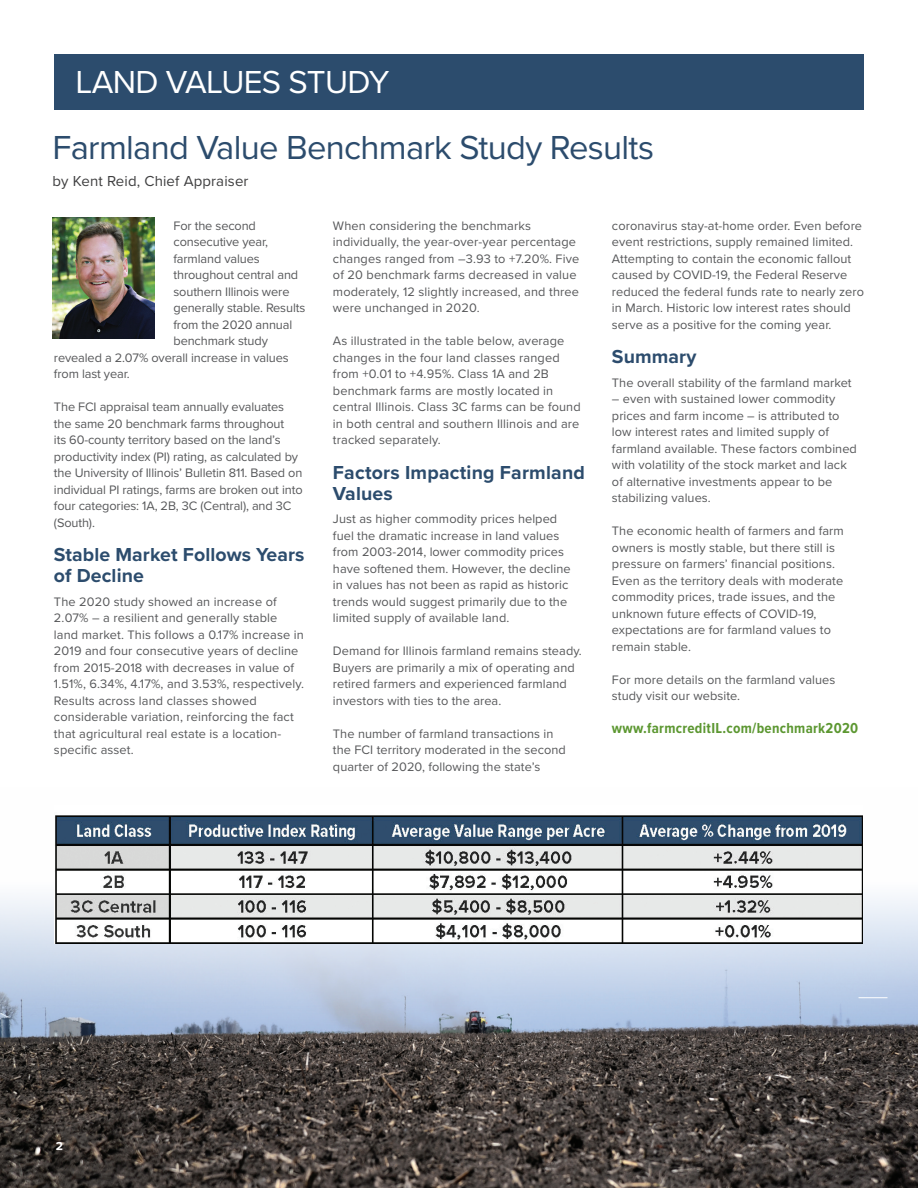
<style>
.page{position:relative;width:918px;height:1188px;background:#fff}
.page>*{position:absolute;margin:0;border:0;box-sizing:border-box;transform-origin:0 0}
.t1{font:34.5px "Proxima Nova";letter-spacing:-.02em;color:#2c4c6d}
.t2{font:33px "Proxima Nova";letter-spacing:-.02em;color:#fff}
.Article_Body_Text{font:700 19.5px/21px "Proxima Nova";letter-spacing:.005em;color:#2c4c6d}
.Article_Body_Text-2{font:700 15px "Proxima Nova Cond";letter-spacing:.02em;color:#5c9731}
.Article_Body_Text-3{font:15px "Proxima Nova";letter-spacing:.01em;color:#3e3e3f}
.Article_Body_Text-4{font:12.75px/16.5px "Proxima Nova";letter-spacing:.005em;color:#57585a}
.t3{font:700 12px "Proxima Nova";color:#fff}
</style>
<div class="page">
<img style="left:0;top:896px;width:918px;height:292px">
<div style="left:54px;top:54px;width:810px;height:56px;background:#2c4c6d"></div>
<img style="left:54px;top:815px;width:809px;height:129px">
<svg style="left:859px;top:997px;width:28px;height:1px"></svg>
<img style="left:53px;top:218px;width:101px;height:120px">
<p class="t2" style="left:76px;top:58px;width:315px">LAND VALUES STUDY</p>
<p class="t1" style="left:53px;top:122px;width:603px">Farmland Value Benchmark Study Results</p>
<p class="Article_Body_Text-3" style="left:53px;top:169px;width:198px">by Kent Reid, Chief Appraiser</p>
<p class="Article_Body_Text-4" style="left:174px;top:217px;width:84px">For the second</p>
<p class="Article_Body_Text-4" style="left:174px;top:233px;width:96px">consecutive year,</p>
<p class="Article_Body_Text-4" style="left:174px;top:250px;width:88px">farmland values</p>
<p class="Article_Body_Text-4" style="left:174px;top:266px;width:126px">throughout central and</p>
<p class="Article_Body_Text-4" style="left:174px;top:283px;width:118px">southern Illinois were</p>
<p class="Article_Body_Text-4" style="left:174px;top:299px;width:133px">generally stable. Results</p>
<p class="Article_Body_Text-4" style="left:174px;top:316px;width:120px">from the 2020 annual</p>
<p class="Article_Body_Text-4" style="left:174px;top:332px;width:96px">benchmark study</p>
<p class="Article_Body_Text-4" style="left:54px;top:349px;width:236px">revealed a 2.07% overall increase in values</p>
<p class="Article_Body_Text-4" style="left:54px;top:365px;width:77px">from last year.</p>
<p class="Article_Body_Text-4" style="left:54px;top:398px;width:250px">The FCI appraisal team annually evaluates the same 20 benchmark farms throughout<br>its 60-county territory based on the land’s productivity index (PI) rating, as calculated by the University of Illinois’ Bulletin 811. Based on individual PI ratings, farms are broken out into four categories: 1A, 2B, 3C (Central), and 3C (South).</p>
<p class="Article_Body_Text" style="left:54px;top:544px;width:252px">Stable Market Follows Years of Decline</p>
<p class="Article_Body_Text-4" style="left:54px;top:593px;width:252px">The 2020 study showed an increase of 2.07% – a resilient and generally stable land market. This follows a 0.17% increase in 2019 and four consecutive years of decline from 2015-2018 with decreases in value of 1.51%, 6.34%, 4.17%, and 3.53%, respectively.</p>
<p class="Article_Body_Text-4" style="left:54px;top:692px;width:241px">Results across land classes showed considerable variation, reinforcing the fact that agricultural real estate is a location&shy;specific asset.</p>
<p class="Article_Body_Text-4" style="left:612px;top:217px;width:252px">coronavirus stay-at-home order. Even before event restrictions, supply remained limited.</p>
<p class="Article_Body_Text-4" style="left:612px;top:250px;width:254px">Attempting to contain the economic fallout caused by COVID-19, the Federal Reserve reduced the federal funds rate to nearly zero in March. Historic low interest rates should serve as a positive for the coming year.</p>
<p class="Article_Body_Text" style="left:612px;top:346px;width:86px">Summary</p>
<p class="Article_Body_Text-4" style="left:612px;top:374px;width:241px">The overall stability of the farmland market</p>
<p class="Article_Body_Text-4" style="left:612px;top:390px;width:246px">– even with sustained lower commodity prices and farm income – is attributed to low interest rates and limited supply of farmland available. These factors combined with volatility of the stock market and lack of alternative investments appear to be stabilizing values.</p>
<p class="Article_Body_Text-4" style="left:612px;top:522px;width:233px">The economic health of farmers and farm owners is mostly stable, but there still is pressure on farmers’ financial positions.<br>Even as the territory deals with moderate commodity prices, trade issues, and the unknown future effects of COVID-19, expectations are for farmland values to remain stable.</p>
<p class="Article_Body_Text-4" style="left:612px;top:671px;width:225px">For more details on the farmland values study visit our website.</p>
<p class="Article_Body_Text-2" style="left:612px;top:717px;width:248px">www.farmcreditIL.com/benchmark2020</p>
<p class="Article_Body_Text-4" style="left:333px;top:217px;width:248px">When considering the benchmarks individually, the year-over-year percentage changes ranged from –3.93 to +7.20%. Five of 20 benchmark farms decreased in value moderately, 12 slightly increased, and three were unchanged in 2020.</p>
<p class="Article_Body_Text-4" style="left:333px;top:332px;width:249px">As illustrated in the table below, average changes in the four land classes ranged from +0.01 to +4.95%. Class 1A and 2B benchmark farms are mostly located in central Illinois. Class 3C farms can be found in both central and southern Illinois and are tracked separately.</p>
<p class="Article_Body_Text" style="left:333px;top:461px;width:253px">Factors Impacting Farmland<br>Values</p>
<p class="Article_Body_Text-4" style="left:333px;top:510px;width:239px">Just as higher commodity prices helped fuel the dramatic increase in land values from 2003-2014, lower commodity prices have softened them. However, the decline in values has not been as rapid as historic trends would suggest primarily due to the limited supply of available land.</p>
<p class="Article_Body_Text-4" style="left:333px;top:642px;width:250px">Demand for Illinois farmland remains steady.<br>Buyers are primarily a mix of operating and retired farmers and experienced farmland investors with ties to the area.</p>
<p class="Article_Body_Text-4" style="left:333px;top:725px;width:234px">The number of farmland transactions in the FCI territory moderated in the second quarter of 2020, following the state’s</p>
<p class="t3" style="left:56px;top:1137px;width:9px">2</p>
</div>
